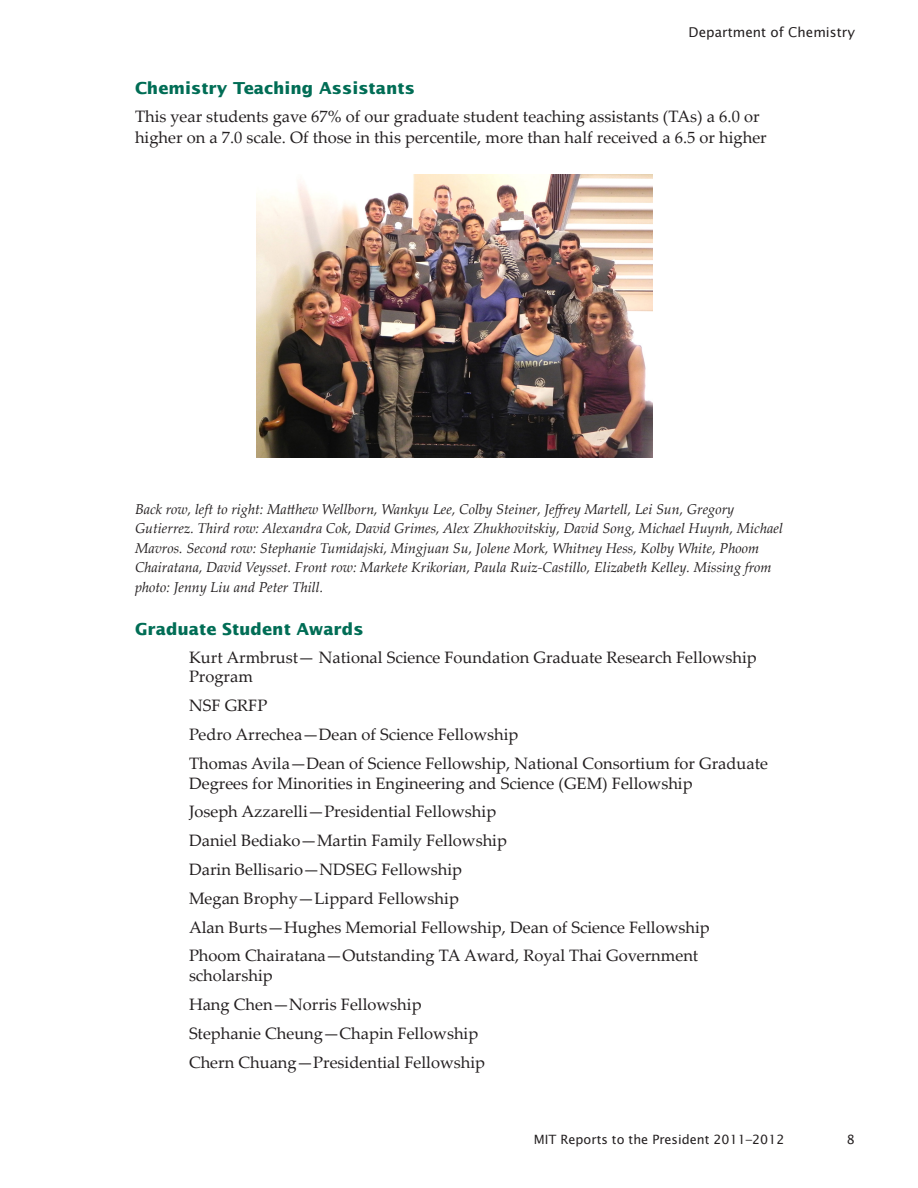
<style>
.page{position:relative;width:918px;height:1188px;background:#fff}
.page>*{position:absolute;margin:0;border:0;box-sizing:border-box;transform-origin:0 0}
.Unbulleted_List{font:16.5px/19.8px "Palatino Linotype";color:#231f20}
.Heading_2{font:700 16.5px "Lucida Sans Std";color:#006d55}
.t1{font:italic 14.25px/19.5px "Palatino Linotype";color:#231f20}
.t2{font:13.5px "Lucida Sans Std";color:#231f20}
.t3{font:12.75px "Lucida Sans Std";color:#231f20}
</style>
<div class="page">
<img style="left:257px;top:175px;width:395px;height:282px">
<p class="t2" style="left:689px;top:25px;width:168px">Department of Chemistry</p>
<p class="Heading_2" style="left:135px;top:78px;width:281px">Chemistry Teaching Assistants</p>
<p class="Unbulleted_List" style="left:135px;top:105px;width:633px;line-height:21px">This year students gave 67% of our graduate student teaching assistants (TAs) a 6.0 or higher on a 7.0 scale. Of those in this percentile, more than half received a 6.5 or higher</p>
<p class="t1" style="left:135px;top:499px;width:650px">Back row, left to right: Matthew Wellborn, Wankyu Lee, Colby Steiner, Jeffrey Martell, Lei Sun, Gregory Gutierrez. Third row: Alexandra Cok, David Grimes, Alex Zhukhovitskiy, David Song, Michael Huynh, Michael Mavros. Second row: Stephanie Tumidajski, Mingjuan Su, Jolene Mork, Whitney Hess, Kolby White, Phoom Chairatana, David Veysset. Front row: Markete Krikorian, Paula Ruiz-Castillo, Elizabeth Kelley. Missing from photo: Jenny Liu and Peter Thill.</p>
<p class="Heading_2" style="left:135px;top:620px;width:230px">Graduate Student Awards</p>
<p class="Unbulleted_List" style="left:189px;top:646px;width:569px">Kurt Armbrust— National Science Foundation Graduate Research Fellowship<br>Program</p>
<p class="Unbulleted_List" style="left:189px;top:695px;width:80px">NSF GRFP</p>
<p class="Unbulleted_List" style="left:189px;top:724px;width:331px">Pedro Arrechea—Dean of Science Fellowship</p>
<p class="Unbulleted_List" style="left:189px;top:753px;width:581px">Thomas Avila—Dean of Science Fellowship, National Consortium for Graduate<br>Degrees for Minorities in Engineering and Science (GEM) Fellowship</p>
<p class="Unbulleted_List" style="left:189px;top:801px;width:309px">Joseph Azzarelli—Presidential Fellowship</p>
<p class="Unbulleted_List" style="left:189px;top:830px;width:320px">Daniel Bediako—Martin Family Fellowship</p>
<p class="Unbulleted_List" style="left:189px;top:859px;width:275px">Darin Bellisario—NDSEG Fellowship</p>
<p class="Unbulleted_List" style="left:189px;top:888px;width:271px">Megan Brophy—Lippard Fellowship</p>
<p class="Unbulleted_List" style="left:189px;top:916px;width:522px">Alan Burts—Hughes Memorial Fellowship, Dean of Science Fellowship</p>
<p class="Unbulleted_List" style="left:189px;top:945px;width:511px">Phoom Chairatana—Outstanding TA Award, Royal Thai Government scholarship</p>
<p class="Unbulleted_List" style="left:189px;top:994px;width:234px">Hang Chen—Norris Fellowship</p>
<p class="Unbulleted_List" style="left:189px;top:1023px;width:291px">Stephanie Cheung—Chapin Fellowship</p>
<p class="Unbulleted_List" style="left:189px;top:1051px;width:298px">Chern Chuang—Presidential Fellowship</p>
<p class="t3" style="left:534px;top:1132px;width:252px">MIT Reports to the President 2011–2012</p>
<p class="t3" style="left:847px;top:1132px;width:10px">8</p>
</div>
